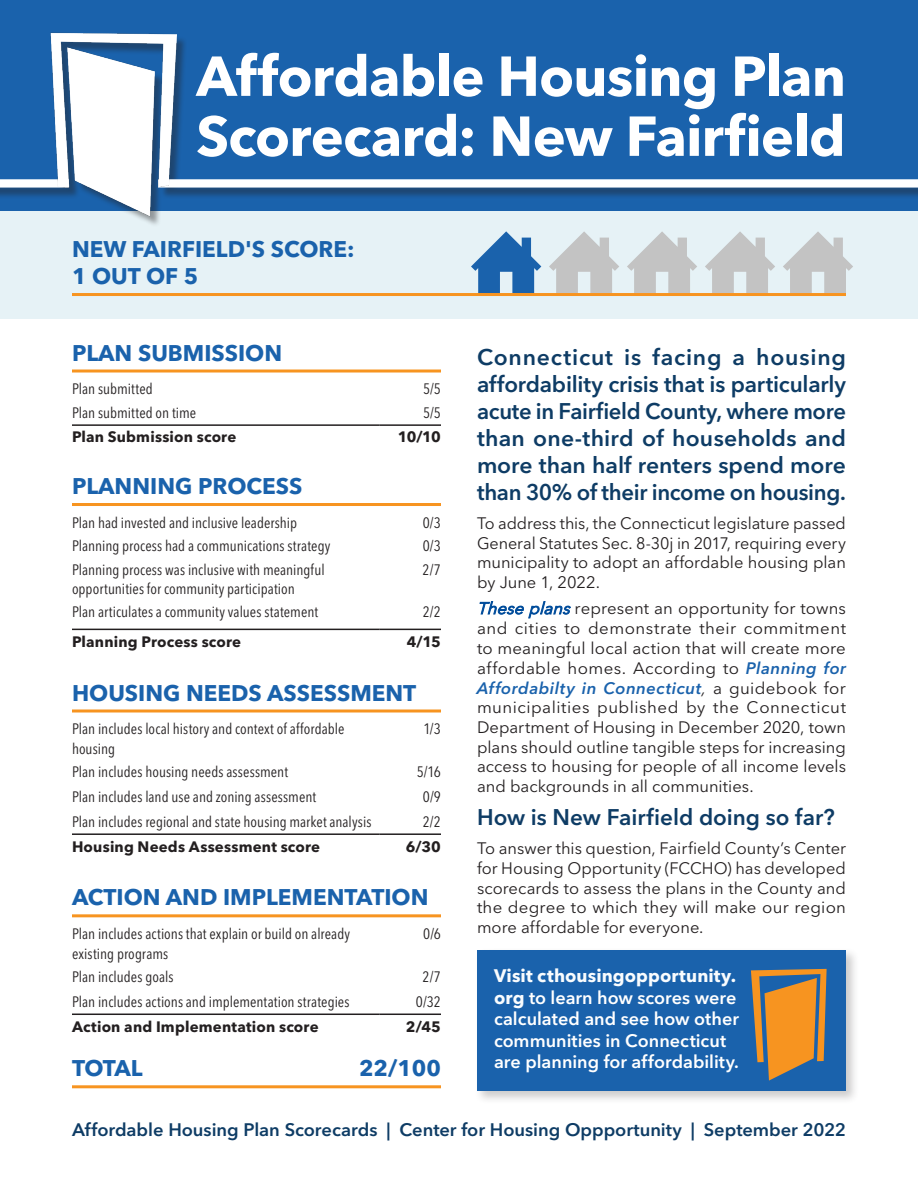
<style>
.page{position:relative;width:918px;height:1188px;background:#fff}
.page>*{position:absolute;margin:0;border:0;box-sizing:border-box;transform-origin:0 0}
.H1_1_Knockout{font:700 55.65px/60px "Avenir Next LT Pro";letter-spacing:-.015em;color:#fff}
.BODY{font:600 22.5px/27px "Avenir Next LT Pro";letter-spacing:-.005em;color:#0e3c65;text-align:justify}
.H2_1{font:700 22.5px/27px "Avenir Next LT Pro";color:#1a62ac}
.BODY_Intro{font:600 18px/21.6px "Avenir Next LT Pro";color:#fff}
.BODY_Intro-2{font:600 18px "Avenir Next LT Pro";letter-spacing:-.005em;color:#0e3c65}
.BODY-2{font:16.5px/19.8px "Avenir Next LT Pro";color:#231f20;text-align:justify}
.BODY-3{font:condensed 15px/19.5px "Avenir Next LT Pro";letter-spacing:.005em;color:#231f20}
.BODY-4{font:700 15px "Avenir Next LT Pro";letter-spacing:.01em;color:#231f20}
.s1{font-style:italic;color:#004c9b}
.s2{font-weight:600;font-style:italic;color:#1a62ac}
.s3{font-style:italic}
.s4{font-weight:700;color:#f9fcfe}
</style>
<div class="page">
<div style="left:0;top:0;width:918px;height:211px;background:#1a62ac"></div>
<hr style="left:72px;top:629px;width:308px;height:1px;background:#231f20">
<hr style="left:380px;top:629px;width:61px;height:1px;background:#231f20">
<hr style="left:72px;top:833px;width:308px;height:2px;background:#231f20">
<hr style="left:380px;top:833px;width:61px;height:2px;background:#231f20">
<hr style="left:72px;top:1014px;width:308px;height:1px;background:#231f20">
<hr style="left:380px;top:1014px;width:61px;height:1px;background:#231f20">
<hr style="left:72px;top:424px;width:308px;height:2px;background:#231f20">
<hr style="left:380px;top:424px;width:61px;height:2px;background:#231f20">
<hr style="left:72px;top:370px;width:369px;height:3px;background:#f79420">
<hr style="left:72px;top:503px;width:369px;height:3px;background:#f79420">
<hr style="left:72px;top:710px;width:369px;height:3px;background:#f79420">
<hr style="left:72px;top:914px;width:369px;height:3px;background:#f79420">
<hr style="left:72px;top:1085px;width:369px;height:3px;background:#f79420">
<div style="left:0;top:211px;width:918px;height:108px;background:#e6f2f6"></div>
<svg style="left:471px;top:231px;width:70px;height:62px"></svg>
<svg style="left:549px;top:231px;width:70px;height:62px"></svg>
<svg style="left:705px;top:231px;width:70px;height:62px"></svg>
<svg style="left:627px;top:231px;width:70px;height:62px"></svg>
<svg style="left:783px;top:231px;width:70px;height:62px"></svg>
<hr style="left:72px;top:293px;width:774px;height:3px;background:#f79420">
<div style="left:0;top:35px;width:918px;height:193px;background:#231f20;opacity:.42"></div>
<div style="left:158px;top:179px;width:760px;height:9px;background:#fff"></div>
<div style="left:0;top:179px;width:69px;height:9px;background:#fff"></div>
<img style="left:23px;top:32px;width:163px;height:196px">
<div style="left:474px;top:947px;width:386px;height:157px;background:#231f20;opacity:.23"></div>
<div style="left:477px;top:950px;width:369px;height:141px;background:#1a62ac"></div>
<svg style="left:751px;top:969px;width:76px;height:112px"></svg>
<p class="H1_1_Knockout" style="left:196px;top:46px;width:651px">Affordable Housing Plan<br>Scorecard: New Fairfield</p>
<p class="H2_1" style="left:72px;top:236px;width:284px">NEW FAIRFIELD'S SCORE:<br>1 OUT OF 5</p>
<p class="H2_1" style="left:72px;top:339px;width:212px">PLAN SUBMISSION</p>
<p class="BODY-3" style="left:72px;top:379px;width:82px">Plan submitted</p>
<p class="BODY-3" style="left:423px;top:379px;width:19px">5/5</p>
<p class="BODY-3" style="left:72px;top:403px;width:126px">Plan submitted on time</p>
<p class="BODY-3" style="left:423px;top:403px;width:19px">5/5</p>
<p class="BODY-4" style="left:72px;top:428px;width:166px">Plan Submission score</p>
<p class="BODY-4" style="left:398px;top:428px;width:45px">10/10</p>
<p class="H2_1" style="left:72px;top:472px;width:232px">PLANNING PROCESS</p>
<p class="BODY-3" style="left:72px;top:513px;width:227px">Plan had invested and inclusive leadership</p>
<p class="BODY-3" style="left:423px;top:513px;width:20px">0/3</p>
<p class="BODY-3" style="left:72px;top:536px;width:260px">Planning process had a communications strategy</p>
<p class="BODY-3" style="left:423px;top:536px;width:20px">0/3</p>
<p class="BODY-3" style="left:72px;top:560px;width:254px">Planning process was inclusive with meaningful opportunities for community participation</p>
<p class="BODY-3" style="left:423px;top:560px;width:20px">2/7</p>
<p class="BODY-3" style="left:72px;top:602px;width:248px">Plan articulates a community values statement</p>
<p class="BODY-3" style="left:423px;top:602px;width:20px">2/2</p>
<p class="BODY-4" style="left:72px;top:632px;width:171px">Planning Process score</p>
<p class="BODY-4" style="left:407px;top:632px;width:36px">4/15</p>
<p class="H2_1" style="left:72px;top:679px;width:346px">HOUSING NEEDS ASSESSMENT</p>
<p class="BODY-3" style="left:72px;top:719px;width:274px">Plan includes local history and context of affordable housing</p>
<p class="BODY-3" style="left:423px;top:719px;width:19px">1/3</p>
<p class="BODY-3" style="left:72px;top:762px;width:218px">Plan includes housing needs assessment</p>
<p class="BODY-3" style="left:417px;top:762px;width:26px">5/16</p>
<p class="BODY-3" style="left:72px;top:787px;width:246px">Plan includes land use and zoning assessment</p>
<p class="BODY-3" style="left:423px;top:787px;width:20px">0/9</p>
<p class="BODY-3" style="left:72px;top:812px;width:301px">Plan includes regional and state housing market analysis</p>
<p class="BODY-3" style="left:423px;top:812px;width:20px">2/2</p>
<p class="BODY-4" style="left:72px;top:837px;width:250px">Housing Needs Assessment score</p>
<p class="BODY-4" style="left:406px;top:837px;width:37px">6/30</p>
<p class="H2_1" style="left:72px;top:884px;width:358px">ACTION AND IMPLEMENTATION</p>
<p class="BODY-3" style="left:72px;top:924px;width:280px">Plan includes actions that explain or build on already existing programs</p>
<p class="BODY-3" style="left:423px;top:924px;width:19px">0/6</p>
<p class="BODY-3" style="left:72px;top:967px;width:103px">Plan includes goals</p>
<p class="BODY-3" style="left:423px;top:967px;width:20px">2/7</p>
<p class="BODY-3" style="left:72px;top:992px;width:279px">Plan includes actions and implementation strategies</p>
<p class="BODY-3" style="left:416px;top:992px;width:27px">0/32</p>
<p class="BODY-4" style="left:72px;top:1017px;width:248px">Action and Implementation score</p>
<p class="BODY-4" style="left:406px;top:1017px;width:37px">2/45</p>
<p class="H2_1" style="left:72px;top:1055px;width:72px">TOTAL</p>
<p class="H2_1" style="left:359px;top:1055px;width:84px">22/100</p>
<p class="BODY" style="left:477px;top:344px;width:371px">Connecticut is facing a housing affordability crisis that is particularly acute in Fairfield County, where more than one-third of households and more than half renters spend more than 30% of their income on housing.</p>
<p class="BODY-2" style="left:477px;top:513px;width:371px">To address this, the Connecticut legislature passed General Statutes Sec. 8-30j in 2017, requiring every municipality to adopt an affordable housing plan by June 1, 2022.</p>
<p class="BODY-2" style="left:477px;top:598px;width:371px"><span class="s1">Theseplans</span>represent an opportunity for towns and cities to demonstrate their commitment to meaningful local action that will create more affordable homes. According to <span class="s2">Planning for Affordabilty in Connecticut</span><span class="s3">,</span> a guidebook for municipalities published by the Connecticut Department of Housing in December 2020, town plans should outline tangible steps for increasing access to housing for people of all income levels and backgrounds in all communities.</p>
<p class="BODY" style="left:477px;top:804px;width:359px">How is New Fairfield doing so far?</p>
<p class="BODY-2" style="left:477px;top:838px;width:370px">To answer this question, Fairfield County’s Center for Housing Opportunity (FCCHO) has developed scorecards to assess the plans in the County and the degree to which they will make our region more affordable for everyone.</p>
<p class="BODY_Intro" style="left:494px;top:965px;width:247px"><span class="s4">Visit cthousingopportunity. org</span> to learn how scores were calculated and see how other communities in Connecticut are planning for affordability.</p>
<p class="BODY_Intro-2" style="left:72px;top:1119px;width:775px">Affordable Housing Plan Scorecards | Center for Housing Oppportunity | September 2022</p>
</div>
